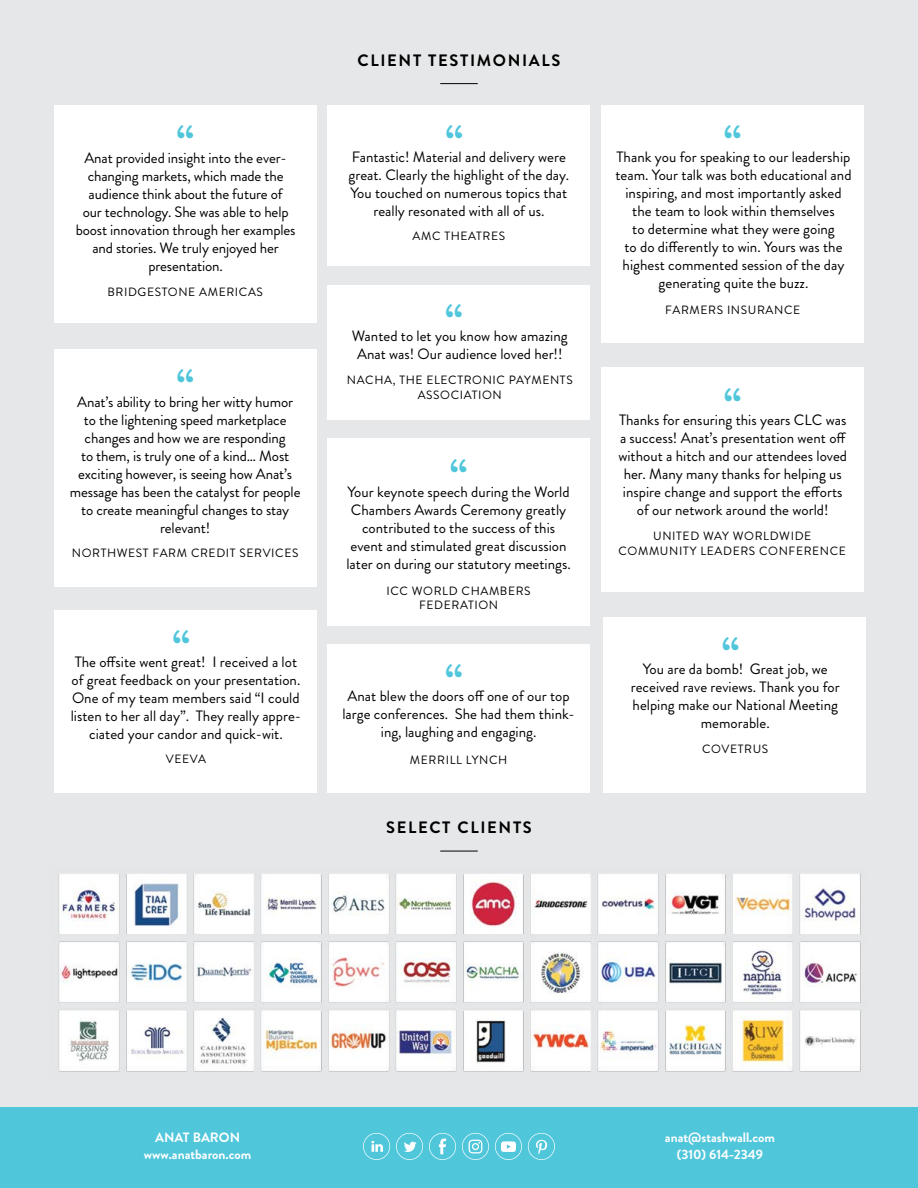
<style>
.page{position:relative;width:918px;height:1188px;background:#fff}
.page>*{position:absolute;margin:0;border:0;box-sizing:border-box;transform-origin:0 0}
.t1{font:700 45px "Brandon Grotesque";color:#50c6db}
.t2{font:700 16.5px "Brandon Grotesque";letter-spacing:.1em;color:#000}
.t3{font:15px/18px "Brandon Grotesque";color:#000;text-align:center}
.t4{font:700 13.5px/16.2px "Brandon Grotesque";color:#fff;text-align:center}
.t5{font:12px/14.4px "Brandon Grotesque";letter-spacing:.05em;color:#000;text-align:center}
</style>
<div class="page">
<div style="left:0;top:0;width:918px;height:1107px;background:#e6e7e8"></div>
<div style="left:327px;top:285px;width:263px;height:135px;background:#fff"></div>
<hr style="left:440px;top:851px;width:38px;height:1px;background:#000">
<div style="left:327px;top:105px;width:263px;height:161px;background:#fff"></div>
<div style="left:602px;top:105px;width:262px;height:238px;background:#fff"></div>
<div style="left:54px;top:105px;width:262px;height:218px;background:#fff"></div>
<div style="left:327px;top:439px;width:263px;height:187px;background:#fff"></div>
<div style="left:602px;top:368px;width:262px;height:224px;background:#fff"></div>
<div style="left:54px;top:349px;width:262px;height:237px;background:#fff"></div>
<hr style="left:440px;top:83px;width:38px;height:1px;background:#000">
<div style="left:0;top:1107px;width:918px;height:81px;background:#50c6db"></div>
<svg style="left:528px;top:1133px;width:27px;height:27px"></svg>
<svg style="left:363px;top:1133px;width:27px;height:27px"></svg>
<svg style="left:396px;top:1133px;width:27px;height:27px"></svg>
<svg style="left:429px;top:1133px;width:27px;height:27px"></svg>
<svg style="left:462px;top:1133px;width:27px;height:27px"></svg>
<svg style="left:495px;top:1133px;width:27px;height:27px"></svg>
<div style="left:54px;top:610px;width:263px;height:183px;background:#fff"></div>
<div style="left:604px;top:617px;width:262px;height:176px;background:#fff"></div>
<div style="left:327px;top:644px;width:263px;height:149px;background:#fff"></div>
<img style="left:58px;top:873px;width:803px;height:199px">
<h1 class="t1" style="left:176px;top:110px;width:19px">“</h1>
<p class="t3" style="left:76px;top:150px;width:221px">Anat provided insight into the ever&shy;changing markets, which made the audience think about the future of<br>our technology. She was able to help boost innovation through her examples and stories. We truly enjoyed her presentation.</p>
<p class="t5" style="left:107px;top:285px;width:157px">BRIDGESTONE AMERICAS</p>
<h1 class="t1" style="left:176px;top:354px;width:19px">“</h1>
<p class="t3" style="left:70px;top:393px;width:232px">Anat’s ability to bring her witty humor to the lightening speed marketplace changes and how we are responding<br>to them, is truly one of a kind… Most exciting however, is seeing how Anat’s message has been the catalyst for people to create meaningful changes to stay relevant!</p>
<p class="t5" style="left:72px;top:545px;width:228px">NORTHWEST FARM CREDIT SERVICES</p>
<h1 class="t1" style="left:173px;top:615px;width:19px">“</h1>
<p class="t3" style="left:71px;top:653px;width:232px">The offsite went great! I received a lot of great feedback on your presentation.<br>One of my team members said “I could listen to her all day”. They really appre&shy;ciated your candor and quick-wit.</p>
<p class="t5" style="left:166px;top:752px;width:42px">VEEVA</p>
<p class="t2" style="left:358px;top:48px;width:204px">CLIENT TESTIMONIALS</p>
<h1 class="t1" style="left:445px;top:110px;width:19px">“</h1>
<p class="t3" style="left:349px;top:148px;width:222px">Fantastic! Material and delivery were great. Clearly the highlight of the day.<br>You touched on numerous topics that really resonated with all of us.</p>
<p class="t5" style="left:413px;top:229px;width:94px">AMC THEATRES</p>
<h1 class="t1" style="left:445px;top:289px;width:19px">“</h1>
<p class="t3" style="left:352px;top:327px;width:217px">Wanted to let you know how amazing<br>Anat was! Our audience loved her!!</p>
<p class="t5" style="left:347px;top:373px;width:227px">NACHA, THE ELECTRONIC PAYMENTS<br>ASSOCIATION</p>
<h1 class="t1" style="left:450px;top:444px;width:19px">“</h1>
<p class="t3" style="left:346px;top:483px;width:226px">Your keynote speech during the World Chambers Awards Ceremony greatly contributed to the success of this event and stimulated great discussion later on during our statutory meetings.</p>
<p class="t5" style="left:387px;top:584px;width:146px">ICC WORLD CHAMBERS<br>FEDERATION</p>
<h1 class="t1" style="left:445px;top:649px;width:19px">“</h1>
<p class="t3" style="left:342px;top:687px;width:234px">Anat blew the doors off one of our top large conferences. She had them think&shy;ing, laughing and engaging.</p>
<p class="t5" style="left:410px;top:753px;width:99px">MERRILL LYNCH</p>
<p class="t2" style="left:386px;top:816px;width:147px">SELECT CLIENTS</p>
<h1 class="t1" style="left:724px;top:110px;width:19px">“</h1>
<p class="t3" style="left:615px;top:148px;width:238px">Thank you for speaking to our leadership team. Your talk was both educational and inspiring, and most importantly asked the team to look within themselves<br>to determine what they were going<br>to do differently to win. Yours was the highest commented session of the day generating quite the buzz.</p>
<p class="t5" style="left:665px;top:303px;width:136px">FARMERS INSURANCE</p>
<h1 class="t1" style="left:724px;top:373px;width:19px">“</h1>
<p class="t3" style="left:618px;top:411px;width:230px">Thanks for ensuring this years CLC was a success! Anat’s presentation went off without a hitch and our attendees loved her. Many many thanks for helping us inspire change and support the efforts of our network around the world!</p>
<p class="t5" style="left:619px;top:529px;width:229px">UNITED WAY WORLDWIDE<br>COMMUNITY LEADERS CONFERENCE</p>
<h1 class="t1" style="left:722px;top:622px;width:19px">“</h1>
<p class="t3" style="left:631px;top:660px;width:210px">You are da bomb! Great job, we received rave reviews. Thank you for helping make our National Meeting memorable.</p>
<p class="t5" style="left:702px;top:741px;width:68px">COVETRUS</p>
<p class="t4" style="left:144px;top:1130px;width:109px">ANAT BARON www.anatbaron.com</p>
<p class="t4" style="left:665px;top:1130px;width:112px">anat@stashwall.com (310) 614-2349</p>
</div>
